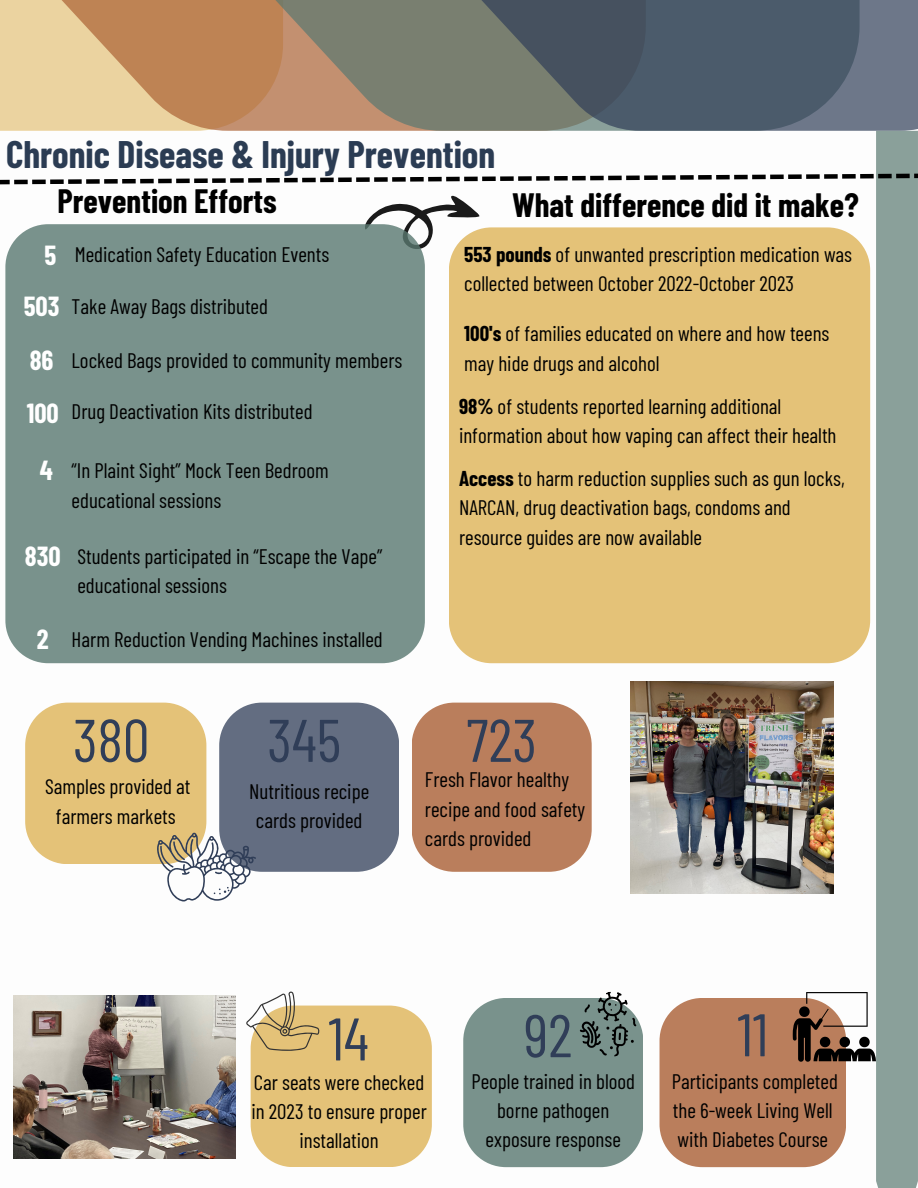
<style>
.page{position:relative;width:918px;height:1188px;background:#fff}
.page>*{position:absolute;margin:0;border:0;box-sizing:border-box;transform-origin:0 0}
.t1{font:60px "Barlow Condensed";color:#303e58}
.t2{font:700 37.5px "Barlow Condensed";color:#2b3c53}
.t3{font:700 33px "Barlow Condensed";color:#000}
.t4{font:700 27px "Barlow Condensed";color:#fff}
.t5{font:21px/29.2px "Barlow Condensed";color:#000}
.s1{font-weight:700}
</style>
<div class="page">
<div style="left:0;top:0;width:646px;height:131px;background:#ebd3a0"></div>
<svg style="left:38px;top:0;width:266px;height:131px;fill:#be8354"></svg>
<svg style="left:304px;top:0;width:614px;height:131px;background:#656c6f"></svg>
<div style="left:876px;top:131px;width:42px;height:1057px;background:#8aa09a"></div>
<div style="left:5px;top:277px;width:420px;height:386px;background:#79928c"></div>
<div style="left:449px;top:277px;width:421px;height:386px;background:#e4c278"></div>
<svg style="left:0;top:162px;width:918px;height:115px"></svg>
<div style="left:412px;top:703px;width:179px;height:169px;background:#ba7e5c"></div>
<svg style="left:463px;top:991px;width:180px;height:176px;background:#819892"></svg>
<svg style="left:660px;top:992px;width:216px;height:175px"></svg>
<svg style="left:246px;top:991px;width:186px;height:176px;background:#e5c88b"></svg>
<img style="left:13px;top:996px;width:223px;height:163px">
<svg style="left:25px;top:703px;width:374px;height:198px"></svg>
<img style="left:630px;top:681px;width:204px;height:213px">
<p class="t2" style="left:6px;top:130px;width:491px">Chronic Disease &amp; Injury Prevention</p>
<h2 class="t3" style="left:57px;top:180px;width:221px">Prevention Efforts</h2>
<h4 class="t4" style="left:45px;top:238px;width:13px">5</h4>
<p class="t5" style="left:75px;top:239px;width:256px">Medication Safety Education Events</p>
<p class="t4" style="left:24px;top:289px;width:37px">503</p>
<p class="t5" style="left:72px;top:291px;width:198px">Take Away Bags distributed</p>
<h4 class="t5" style="left:72px;top:345px;width:332px">Locked Bags provided to community members</h4>
<p class="t5" style="left:72px;top:396px;width:242px">Drug Deactivation Kits distributed</p>
<p class="t4" style="left:30px;top:343px;width:25px">86</p>
<p class="t4" style="left:27px;top:396px;width:34px">100</p>
<p class="t4" style="left:40px;top:453px;width:15px">4</p>
<h4 class="t5" style="left:72px;top:455px;width:259px">“In Plaint Sight” Mock Teen Bedroom educational sessions</h4>
<p class="t4" style="left:25px;top:539px;width:37px">830</p>
<p class="t5" style="left:77px;top:541px;width:306px">Students participated in “Escape the Vape” educational sessions</p>
<p class="t4" style="left:37px;top:622px;width:13px">2</p>
<p class="t5" style="left:72px;top:624px;width:313px">Harm Reduction Vending Machines installed</p>
<p class="t3" style="left:512px;top:184px;width:348px">What difference did it make?</p>
<p class="t5" style="left:464px;top:239px;width:389px"><span class="s1">553 pounds</span> of unwanted prescription medication was collected between October 2022-October 2023</p>
<p class="t5" style="left:464px;top:318px;width:367px"><span class="s1">100's</span> of families educated on where and how teens may hide drugs and alcohol</p>
<p class="t5" style="left:459px;top:391px;width:379px"><span class="s1">98%</span> of students reported learning additional information about how vaping can affect their health</p>
<p class="t5" style="left:459px;top:463px;width:387px"><span class="s1">Access</span> to harm reduction supplies such as gun locks,<br>NARCAN, drug deactivation bags, condoms and resource guides are now available</p>
<p class="t1" style="left:73px;top:702px;width:78px">380</p>
<p class="t5" style="left:45px;top:771px;width:147px;text-align:center">Samples provided at farmers markets</p>
<p class="t5" style="left:249px;top:776px;width:121px;text-align:center">Nutritious recipe cards provided</p>
<p class="t1" style="left:267px;top:702px;width:75px">345</p>
<p class="t1" style="left:466px;top:702px;width:72px">723</p>
<p class="t5" style="left:425px;top:764px;width:162px">Fresh Flavor healthy recipe and food safety cards provided</p>
<p class="t1" style="left:524px;top:997px;width:50px">92</p>
<h1 class="t1" style="left:328px;top:1000px;width:42px">14</h1>
<p class="t5" style="left:251px;top:1067px;width:177px;text-align:center">Car seats were checked in 2023 to ensure proper installation</p>
<h1 class="t5" style="left:471px;top:1066px;width:165px;text-align:center">People trained in blood borne pathogen exposure response</h1>
<p class="t1" style="left:737px;top:996px;width:32px">11</p>
<h1 class="t5" style="left:672px;top:1066px;width:168px">Participants completed the 6-week Living Well with Diabetes Course</h1>
</div>
